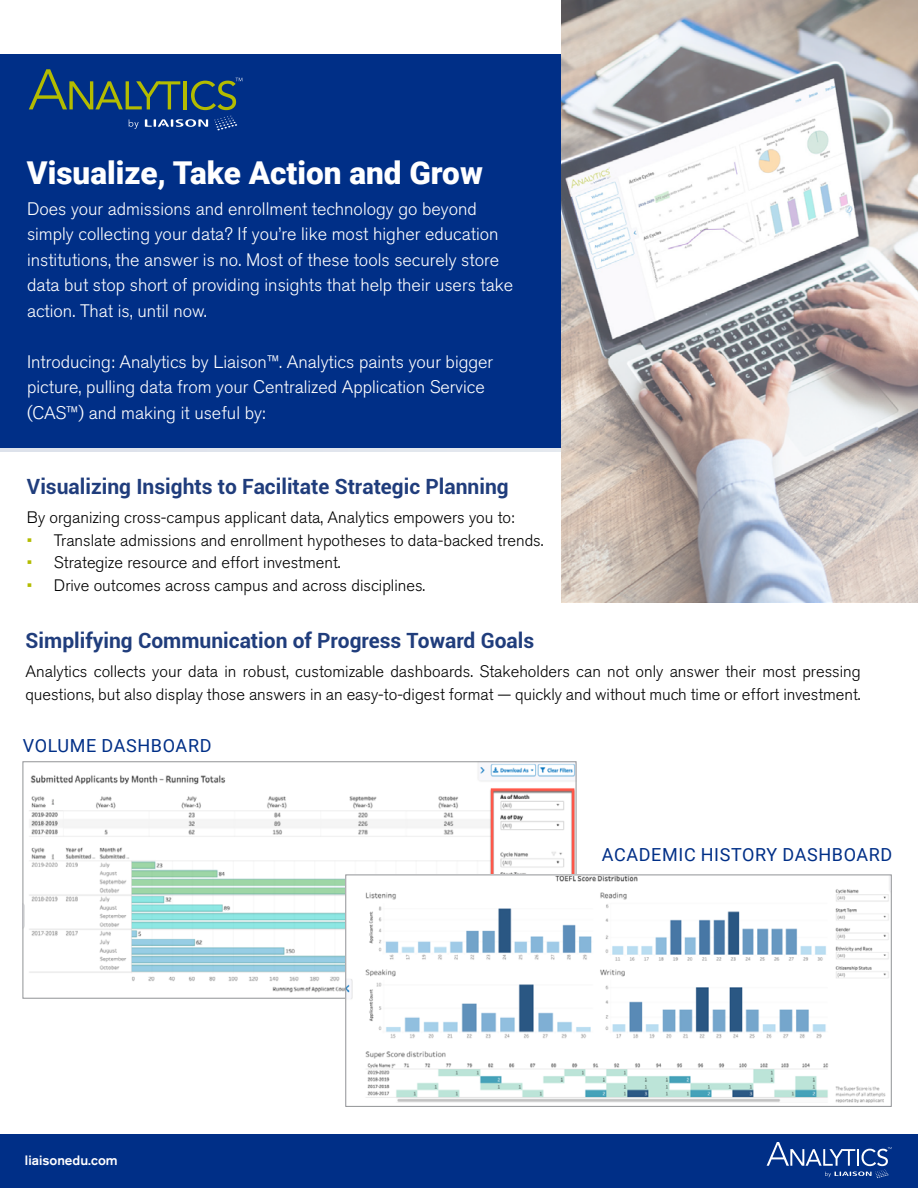
<style>
.page{position:relative;width:918px;height:1188px;background:#fff}
.page>*{position:absolute;margin:0;border:0;box-sizing:border-box;transform-origin:0 0}
.t1{font:900 31.5px "Roboto";color:#fff}
.t2{font:700 21px "Roboto";color:#203d7c}
.t3{font:300 18px/25.5px "Akzidenz Grotesk BE";color:#fff}
.t4{font:18px "Roboto";letter-spacing:.035em;color:#002f87}
.t5{font:300 16.5px/22.5px "Akzidenz Grotesk BE";color:#000}
.t6{font:500 13.5px "Akzidenz Grotesk BE";color:#fff}
.s1{color:#b3bc00}
</style>
<div class="page">
<div style="left:0;top:54px;width:790px;height:394px;background:#002f87"></div>
<div style="left:0;top:1134px;width:918px;height:54px;background:#002f87"></div>
<svg style="left:29px;top:69px;width:151px;height:40px"></svg>
<hr style="left:183px;top:81px;width:4px;height:28px;background:#b3bc00">
<svg style="left:191px;top:78px;width:51px;height:32px"></svg>
<svg style="left:214px;top:116px;width:23px;height:14px"></svg>
<svg style="left:145px;top:119px;width:63px;height:8px"></svg>
<svg style="left:129px;top:119px;width:10px;height:10px"></svg>
<img style="left:24px;top:763px;width:550px;height:230px">
<img style="left:347px;top:877px;width:543px;height:226px">
<div style="left:345px;top:875px;width:547px;height:232px;border:1px solid #919396"></div>
<svg style="left:561px;top:0;width:357px;height:603px;background:#c6c1c0"></svg>
<svg style="left:767px;top:1142px;width:125px;height:36px"></svg>
<h1 class="t1" style="left:27px;top:151px;width:457px">Visualize, Take Action and Grow</h1>
<p class="t3" style="left:27px;top:196px;width:488px">Does your admissions and enrollment technology go beyond simply collecting your data? If you’re like most higher education institutions, the answer is no. Most of these tools securely store data but stop short of providing insights that help their users take action. That is, until now.</p>
<p class="t3" style="left:27px;top:349px;width:468px">Introducing: Analytics by Liaison™. Analytics paints your bigger picture, pulling data from your Centralized Application Service (CAS™) and making it useful by:</p>
<p class="t2" style="left:27px;top:472px;width:483px">Visualizing Insights to Facilitate Strategic Planning</p>
<p class="t5" style="left:27px;top:506px;width:489px">By organizing cross-campus applicant data, Analytics empowers you to:</p>
<p class="t5" style="left:27px;top:529px;width:518px"><span class="s1">•</span> Translate admissions and enrollment hypotheses to data-backed trends.</p>
<p class="t5" style="left:27px;top:551px;width:315px"><span class="s1">•</span> Strategize resource and effort investment.</p>
<p class="t5" style="left:27px;top:574px;width:400px"><span class="s1">•</span> Drive outcomes across campus and across disciplines.</p>
<p class="t2" style="left:26px;top:626px;width:510px">Simplifying Communication of Progress Toward Goals</p>
<p class="t5" style="left:26px;top:661px;width:837px">Analytics collects your data in robust, customizable dashboards. Stakeholders can not only answer their most pressing questions, but also display those answers in an easy-to-digest format — quickly and without much time or effort investment.</p>
<p class="t4" style="left:23px;top:733px;width:190px">VOLUME DASHBOARD</p>
<p class="t6" style="left:25px;top:1152px;width:94px">liaisonedu.com</p>
<p class="t4" style="left:602px;top:842px;width:292px">ACADEMIC HISTORY DASHBOARD</p>
</div>
